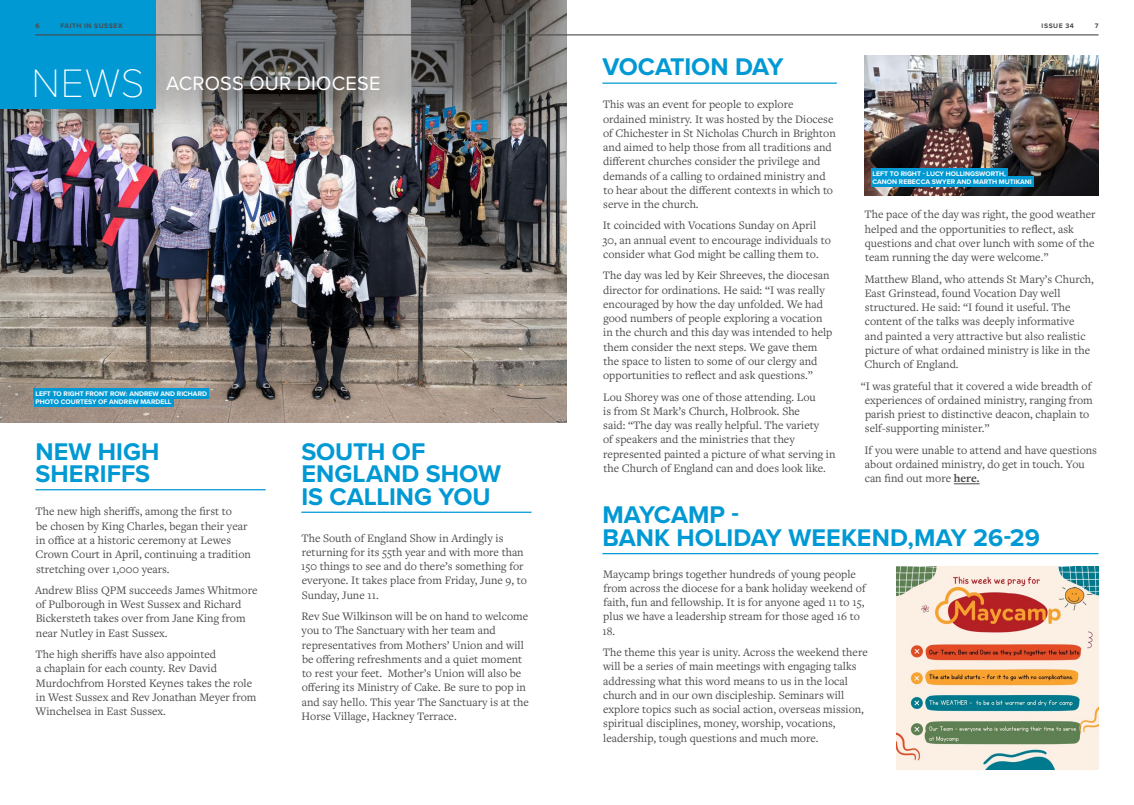
<style>
.page{position:relative;width:1134px;height:805px;background:#fff}
.page>*{position:absolute;margin:0;border:0;box-sizing:border-box;transform-origin:0 0}
.t1{font:700 25px/22.5px "Proxima Nova";color:#0099d4}
.t2{font:20px "Proxima Nova";letter-spacing:.01em;color:#fff}
.t3{font:11.88px/14.2px "Freight Text Pro";color:#4a4a49}
.t4{font:700 6.88px/8.2px "Proxima Nova";color:#fff}
.t5{font:700 6.75px "Proxima Nova";letter-spacing:.085em;color:#4a4a49}
.s1{font-family:"Proxima Nova T";font-weight:100;font-size:41.12px}
.s2{font-weight:700}
</style>
<div class="page">
<img style="left:0;top:0;width:567px;height:423px">
<hr style="left:602px;top:82px;width:235px;height:2px;background:#0099d4">
<hr style="left:35px;top:489px;width:231px;height:1px;background:#0099d4">
<hr style="left:602px;top:553px;width:496px;height:1px;background:#0099d4">
<hr style="left:301px;top:511px;width:230px;height:1px;background:#0099d4">
<div style="left:0;top:0;width:155px;height:109px;background:#0099d4"></div>
<svg style="left:954px;top:483px;width:26px;height:1px"></svg>
<div style="left:34px;top:388px;width:175px;height:10px;background:#0099d4"></div>
<div style="left:34px;top:396px;width:139px;height:11px;background:#0099d4"></div>
<img style="left:896px;top:566px;width:202px;height:203px">
<img style="left:864px;top:56px;width:234px;height:139px">
<div style="left:871px;top:168px;width:136px;height:11px;background:#0099d4"></div>
<div style="left:871px;top:177px;width:162px;height:10px;background:#0099d4"></div>
<hr style="left:567px;top:34px;width:531px;height:1px;background:#4a4a49">
<hr style="left:35px;top:34px;width:532px;height:1px;background:#4a4a49">
<p class="t5" style="left:35px;top:21px;width:6px">6</p>
<p class="t5" style="left:60px;top:21px;width:64px">FAITH IN SUSSEX</p>
<p class="t5" style="left:1041px;top:21px;width:34px">ISSUE 34</p>
<p class="t5" style="left:1095px;top:21px;width:5px">7</p>
<h2 class="t2" style="left:32px;top:68px;width:350px"><span class="s1">NEWS</span> ACROSS OUR DIOCESE</h2>
<p class="t4" style="left:35px;top:389px;width:173px">LEFT TO RIGHT FRONT ROW: ANDREW AND RICHARD<br>PHOTO COURTESY OF ANDREW MARDELL</p>
<h1 class="t1" style="left:35px;top:439px;width:126px">NEW HIGH<br>SHERIFFS</h1>
<p class="t3" style="left:36px;top:504px;width:217px">The new high sheriffs, among the first to<br>be chosen by King Charles, began their year in office at a historic ceremony at Lewes Crown Court in April, continuing a tradition stretching over 1,000 years.</p>
<p class="t3" style="left:35px;top:582px;width:224px">Andrew Bliss QPM succeeds James Whitmore of Pulborough in West Sussex and Richard Bickersteth takes over from Jane King from near Nutley in East Sussex.</p>
<p class="t3" style="left:35px;top:646px;width:222px">The high sheriffs have also appointed<br>a chaplain for each county. Rev David Murdochfrom Horsted Keynes takes the role in West Sussex and Rev Jonathan Meyer from Winchelsea in East Sussex.</p>
<h1 class="t1" style="left:301px;top:439px;width:201px">SOUTH OF<br>ENGLAND SHOW<br>IS CALLING YOU</h1>
<p class="t3" style="left:301px;top:530px;width:227px">The South of England Show in Ardingly is returning for its 55th year and with more than 150 things to see and do there’s something for everyone. It takes place from Friday, June 9, to Sunday, June 11.</p>
<p class="t3" style="left:302px;top:608px;width:229px">Rev Sue Wilkinson will be on hand to welcome you to The Sanctuary with her team and representatives from Mothers’ Union and will be offering refreshments and a quiet moment to rest your feet. Mother’s Union will also be offering its Ministry of Cake. Be sure to pop in and say hello. This year The Sanctuary is at the Horse Village, Hackney Terrace.</p>
<h1 class="t1" style="left:602px;top:55px;width:183px">VOCATION DAY</h1>
<p class="t3" style="left:603px;top:97px;width:234px">This was an event for people to explore ordained ministry. It was hosted by the Diocese of Chichester in St Nicholas Church in Brighton and aimed to help those from all traditions and different churches consider the privilege and demands of a calling to ordained ministry and to hear about the different contexts in which to serve in the church.</p>
<p class="t3" style="left:602px;top:218px;width:230px">It coincided with Vocations Sunday on April<br>30, an annual event to encourage individuals to consider what God might be calling them to.</p>
<p class="t3" style="left:603px;top:268px;width:231px">The day was led by Keir Shreeves, the diocesan director for ordinations. He said: “I was really encouraged by how the day unfolded. We had good numbers of people exploring a vocation in the church and this day was intended to help them consider the next steps. We gave them the space to listen to some of our clergy and opportunities to reflect and ask questions.”</p>
<p class="t3" style="left:603px;top:389px;width:234px">Lou Shorey was one of those attending. Lou<br>is from St Mark’s Church, Holbrook. She<br>said: “The day was really helpful. The variety<br>of speakers and the ministries that they represented painted a picture of what serving in the Church of England can and does look like.</p>
<p class="t4" style="left:872px;top:169px;width:161px">LEFT TO RIGHT - LUCY HOLLINGSWORTH,<br>CANON REBECCA SWYER AND MARTH MUTIKANI</p>
<p class="t3" style="left:864px;top:207px;width:233px">The pace of the day was right, the good weather helped and the opportunities to reflect, ask questions and chat over lunch with some of the team running the day were welcome.”</p>
<p class="t3" style="left:864px;top:271px;width:231px">Matthew Bland, who attends St Mary’s Church, East Grinstead, found Vocation Day well structured. He said: “I found it useful. The content of the talks was deeply informative and painted a very attractive but also realistic picture of what ordained ministry is like in the Church of England.</p>
<p class="t3" style="left:865px;top:378px;width:230px;text-indent:-4px">“I was grateful that it covered a wide breadth of experiences of ordained ministry, ranging from parish priest to distinctive deacon, chaplain to self-supporting minister.”</p>
<p class="t3" style="left:864px;top:442px;width:234px">If you were unable to attend and have questions about ordained ministry, do get in touch. You can find out more <span class="s2">here.</span></p>
<h1 class="t1" style="left:602px;top:503px;width:439px">MAYCAMP -<br>BANK HOLIDAY WEEKEND,MAY 26-29</h1>
<p class="t3" style="left:602px;top:566px;width:265px">Maycamp brings together hundreds of young people from across the diocese for a bank holiday weekend of faith, fun and fellowship. It is for anyone aged 11 to 15, plus we have a leadership stream for those aged 16 to 18.</p>
<p class="t3" style="left:603px;top:644px;width:267px">The theme this year is unity. Across the weekend there will be a series of main meetings with engaging talks addressing what this word means to us in the local church and in our own discipleship. Seminars will explore topics such as social action, overseas mission, spiritual disciplines, money, worship, vocations, leadership, tough questions and much more.</p>
</div>
